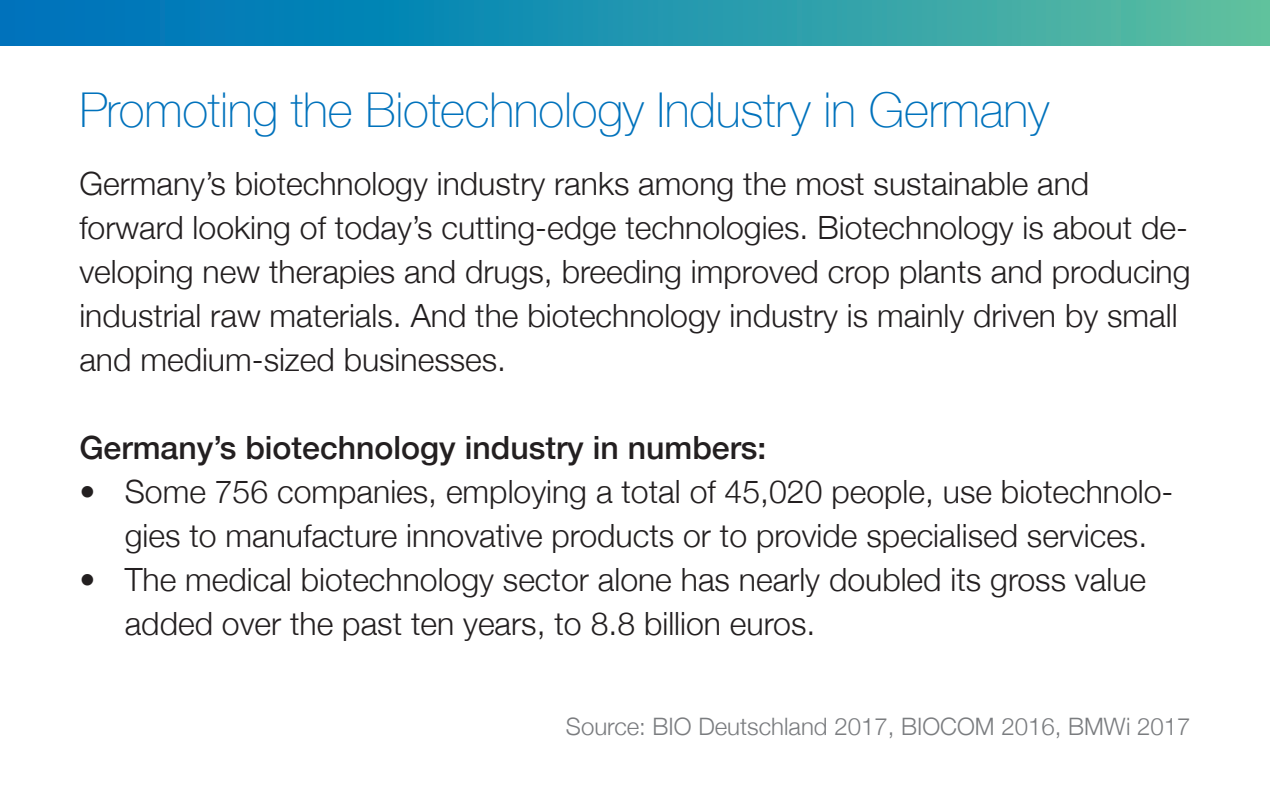
<style>
.page{position:relative;width:1270px;height:794px;background:#fff}
.page>*{position:absolute;margin:0;border:0;box-sizing:border-box;transform-origin:0 0}
.t1{font:100 48px "Helvetica Neue";letter-spacing:-.005em;color:#0072bc}
.t2{font:300 32px/44px "Helvetica Neue";color:#231f20}
.t3{font:500 32px "Helvetica Neue";color:#231f20}
.t4{font:300 24px "Helvetica Neue";color:#7a7c7f}
</style>
<div class="page">
<div style="left:0;top:0;width:1270px;height:45px;background:linear-gradient(to right,#006fbd,#59bea0)"></div>
<h1 class="t1" style="left:79px;top:74px;width:971px">Promoting the Biotechnology Industry in Germany</h1>
<p class="t2" style="left:79px;top:159px;width:1113px">Germany’s biotechnology industry ranks among the most sustainable and forward looking of today’s cutting-edge technologies. Biotechnology is about de&shy;veloping new therapies and drugs, breeding improved crop plants and producing industrial raw materials. And the biotechnology industry is mainly driven by small and medium-sized businesses.</p>
<p class="t3" style="left:79px;top:421px;width:689px">Germany’s biotechnology industry in numbers:</p>
<p class="t2" style="left:79px;top:467px;width:1096px;text-align:center">• Some 756 companies, employing a total of 45,020 people, use biotechnolo&shy;gies to manufacture innovative products or to provide specialised services.</p>
<p class="t2" style="left:125px;top:555px;width:1023px;text-indent:-45px">• The medical biotechnology sector alone has nearly doubled its gross value added over the past ten years, to 8.8 billion euros.</p>
<p class="t4" style="left:566px;top:707px;width:626px">Source: BIO Deutschland 2017, BIOCOM 2016, BMWi 2017</p>
</div>
